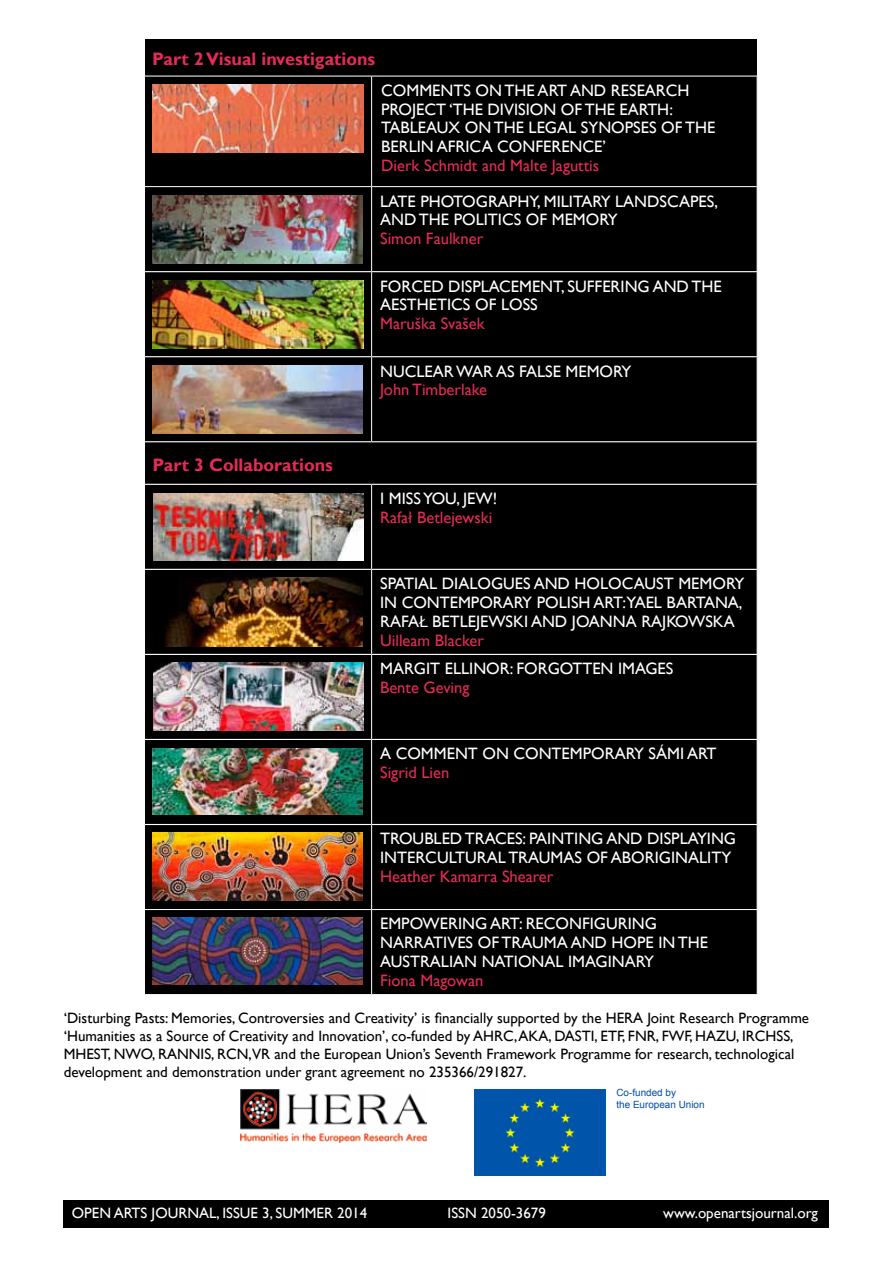
<style>
.page{position:relative;width:893px;height:1263px;background:#fff}
.page>*{position:absolute;margin:0;border:0;box-sizing:border-box;transform-origin:0 0}
.t1{font:700 18px "Gill Sans";color:#e52b58}
.t2{font:16.5px/18.8px "Gill Sans";color:#fff}
.t3{font:16.5px/18.8px "Gill Sans";color:#e52b58}
.t4{font:15px/18px "Gill Sans";color:#000}
.t5{font:15px "Gill Sans";color:#fff}
.t6{font:9.9px/12px "Arial";color:#004ba6}
.s1{color:#fff}
.s2{font-family:"Verdana";font-size:15px}
.s3{font-family:"Verdana";font-size:15.3px}
.s4{color:#e52b58}
</style>
<div class="page">
<div style="left:145px;top:39px;width:612px;height:37px;background:#000"></div>
<div style="left:64px;top:1200px;width:765px;height:28px;background:#000"></div>
<div style="left:145px;top:77px;width:612px;height:917px;background:#000"></div>
<hr style="left:371px;top:76px;width:1px;height:110px;background:#fff">
<hr style="left:371px;top:187px;width:1px;height:84px;background:#fff">
<hr style="left:371px;top:272px;width:1px;height:84px;background:#fff">
<hr style="left:371px;top:357px;width:1px;height:84px;background:#fff">
<hr style="left:371px;top:485px;width:1px;height:84px;background:#fff">
<hr style="left:371px;top:570px;width:1px;height:84px;background:#fff">
<hr style="left:371px;top:655px;width:1px;height:84px;background:#fff">
<hr style="left:371px;top:740px;width:1px;height:84px;background:#fff">
<hr style="left:371px;top:825px;width:1px;height:84px;background:#fff">
<hr style="left:145px;top:271px;width:227px;height:1px;background:#fff">
<hr style="left:372px;top:271px;width:386px;height:1px;background:#fff">
<hr style="left:145px;top:356px;width:227px;height:1px;background:#fff">
<hr style="left:372px;top:356px;width:386px;height:1px;background:#fff">
<hr style="left:145px;top:441px;width:227px;height:1px;background:#fff">
<hr style="left:372px;top:441px;width:386px;height:1px;background:#fff">
<hr style="left:145px;top:484px;width:227px;height:1px;background:#fff">
<hr style="left:372px;top:484px;width:386px;height:1px;background:#fff">
<hr style="left:145px;top:569px;width:227px;height:1px;background:#fff">
<hr style="left:372px;top:569px;width:386px;height:1px;background:#fff">
<hr style="left:145px;top:654px;width:227px;height:1px;background:#fff">
<hr style="left:372px;top:654px;width:386px;height:1px;background:#fff">
<hr style="left:145px;top:739px;width:227px;height:1px;background:#fff">
<hr style="left:372px;top:739px;width:386px;height:1px;background:#fff">
<hr style="left:145px;top:824px;width:227px;height:1px;background:#fff">
<hr style="left:372px;top:824px;width:386px;height:1px;background:#fff">
<hr style="left:144px;top:186px;width:228px;height:1px;background:#fff">
<hr style="left:372px;top:186px;width:385px;height:1px;background:#fff">
<hr style="left:144px;top:909px;width:228px;height:1px;background:#fff">
<hr style="left:372px;top:909px;width:386px;height:1px;background:#fff">
<hr style="left:371px;top:910px;width:1px;height:84px;background:#fff">
<img style="left:241px;top:1089px;width:185px;height:53px">
<div style="left:475px;top:1089px;width:131px;height:87px;background:#0054a9"></div>
<img style="left:152px;top:84px;width:211px;height:68px">
<img style="left:153px;top:195px;width:210px;height:68px">
<img style="left:152px;top:280px;width:211px;height:68px">
<img style="left:152px;top:365px;width:210px;height:68px">
<img style="left:153px;top:493px;width:210px;height:68px">
<img style="left:152px;top:578px;width:210px;height:68px">
<img style="left:153px;top:663px;width:210px;height:68px">
<img style="left:153px;top:833px;width:210px;height:68px">
<img style="left:153px;top:748px;width:210px;height:66px">
<img style="left:153px;top:918px;width:210px;height:66px">
<p class="t1" style="left:152px;top:48px;width:225px">Part 2 Visual investigations</p>
<p class="t2" style="left:381px;top:81px;width:336px">COMMENTS ON THE ART AND RESEARCH<br>PROJECT ‘THE DIVISION OF THE EARTH:<br>TABLEAUX ON THE LEGAL SYNOPSES OF THE<br>BERLIN AFRICA CONFERENCE’</p>
<p class="t3" style="left:381px;top:156px;width:220px">Dierk Schmidt and Malte Jaguttis</p>
<p class="t1" style="left:153px;top:454px;width:182px">Part 3 Collaborations</p>
<p class="t2" style="left:380px;top:191px;width:339px">LATE PHOTOGRAPHY, MILITARY LANDSCAPES,<br>AND THE POLITICS OF MEMORY</p>
<p class="t3" style="left:380px;top:229px;width:105px">Simon Faulkner</p>
<p class="t2" style="left:380px;top:276px;width:343px">FORCED DISPLACEMENT, SUFFERING AND THE<br>AESTHETICS OF LOSS</p>
<p class="t3" style="left:380px;top:314px;width:106px">Maruška Svašek</p>
<p class="t2" style="left:380px;top:362px;width:253px">NUCLEAR WAR AS FALSE MEMORY</p>
<p class="t3" style="left:380px;top:380px;width:108px">John Timberlake</p>
<p class="t3" style="left:380px;top:489px;width:119px"><span class="s1">I MISS YOU, JEW!<br></span>Rafa<span class="s2">ł</span> Betlejewski</p>
<p class="t2" style="left:380px;top:574px;width:366px">SPATIAL DIALOGUES AND HOLOCAUST MEMORY IN CONTEMPORARY POLISH ART:YAEL BARTANA, RAFA<span class="s3">Ł</span> BETLEJEWSKI AND JOANNA RAJKOWSKA <span class="s4">Uilleam Blacker</span></p>
<p class="t2" style="left:380px;top:659px;width:295px">MARGIT ELLINOR: FORGOTTEN IMAGES</p>
<p class="t3" style="left:380px;top:678px;width:91px">Bente Geving</p>
<p class="t2" style="left:380px;top:744px;width:338px">A COMMENT ON CONTEMPORARY SÁMI ART</p>
<p class="t3" style="left:380px;top:763px;width:71px">Sigrid Lien</p>
<p class="t2" style="left:380px;top:829px;width:358px">TROUBLED TRACES: PAINTING AND DISPLAYING<br>INTERCULTURAL TRAUMAS OF ABORIGINALITY</p>
<p class="t3" style="left:380px;top:867px;width:175px">Heather Kamarra Shearer</p>
<p class="t2" style="left:380px;top:914px;width:330px">EMPOWERING ART: RECONFIGURING<br>NARRATIVES OF TRAUMA AND HOPE IN THE<br>AUSTRALIAN NATIONAL IMAGINARY</p>
<p class="t3" style="left:380px;top:971px;width:105px">Fiona Magowan</p>
<p class="t4" style="left:64px;top:1009px;width:747px">‘Disturbing Pasts: Memories, Controversies and Creativity’ is financially supported by the HERA Joint Research Programme ‘Humanities as a Source of Creativity and Innovation’, co-funded by AHRC, AKA, DASTI, ETF, FNR, FWF, HAZU, IRCHSS, MHEST, NWO, RANNIS, RCN,VR and the European Union’s Seventh Framework Programme for research, technological development and demonstration under grant agreement no 235366/291827.</p>
<p class="t6" style="left:616px;top:1086px;width:90px">Co-funded by<br>the European Union</p>
<p class="t5" style="left:72px;top:1205px;width:297px">OPEN ARTS JOURNAL, ISSUE 3, SUMMER 2014</p>
<p class="t5" style="left:448px;top:1204px;width:100px">ISSN 2050-3679</p>
<p class="t5" style="left:484px;top:1204px;width:100px">ISSN 2050-3679</p>
<p class="t5" style="left:663px;top:1205px;width:156px">www.openartsjournal.org</p>
<p class="t5" style="left:262px;top:1205px;width:141px">2 WINTER 2013–2014</p>
</div>
